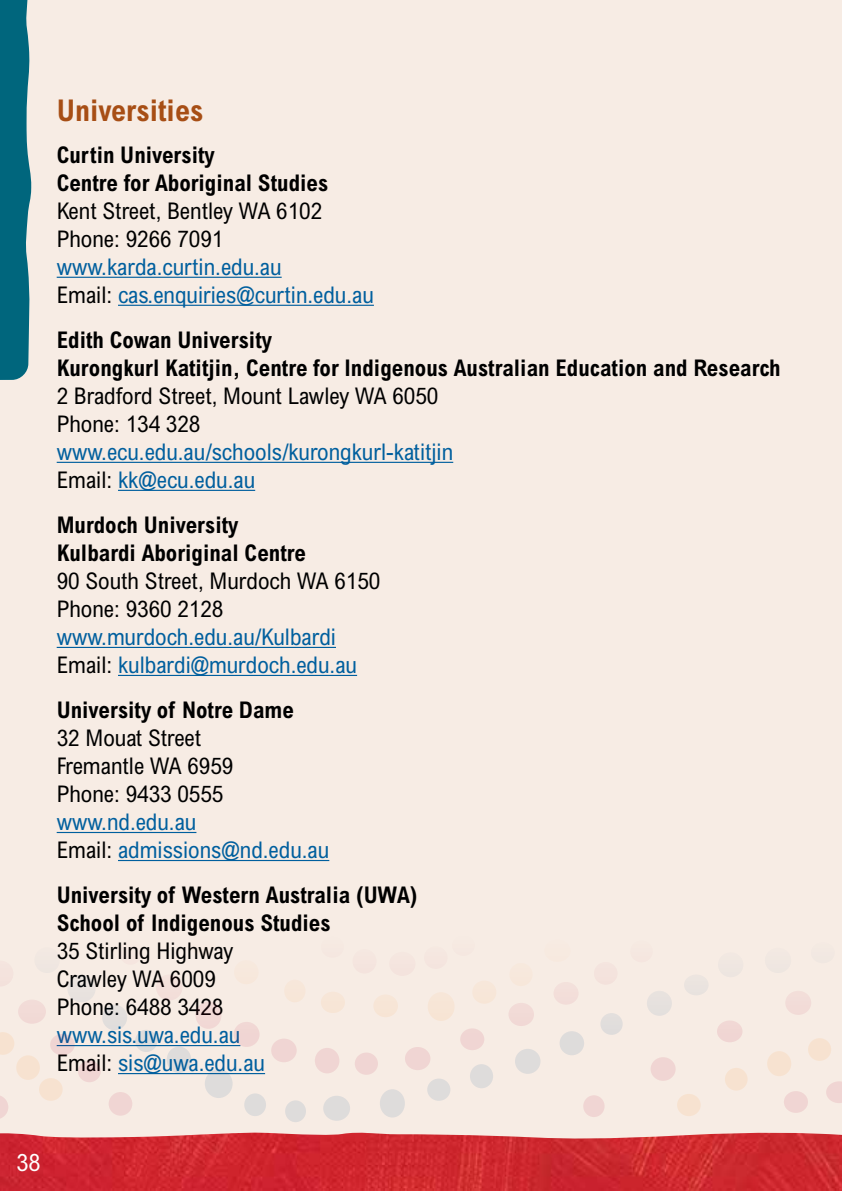
<style>
.page{position:relative;width:842px;height:1191px;background:#f7ece4}
.page>*{position:absolute;margin:0;border:0;box-sizing:border-box;transform-origin:0 0}
.t1{font:700 condensed 30px "Arial MT Std";color:#a74e15}
.t2{font:condensed 24px "Arial MT Std";color:#fff}
.t3{font:700 condensed 23px/28px "Arial MT Std";color:#000}
.t4{font:condensed 23px/28px "Arial MT Std";color:#005f9e}
.t5{font:condensed 23px/28px "Arial MT Std";color:#000}
.s1{color:#000}
</style>
<div class="page">
<svg style="left:0;top:0;width:32px;height:380px;background:#1f7689"></svg>
<hr style="left:57px;top:277px;width:225px;height:1px;background:#005f9e">
<hr style="left:118px;top:305px;width:256px;height:1px;background:#005f9e">
<hr style="left:57px;top:462px;width:396px;height:1px;background:#005f9e">
<hr style="left:118px;top:490px;width:137px;height:1px;background:#005f9e">
<hr style="left:57px;top:647px;width:279px;height:1px;background:#005f9e">
<hr style="left:118px;top:675px;width:239px;height:1px;background:#005f9e">
<hr style="left:57px;top:832px;width:139px;height:1px;background:#005f9e">
<hr style="left:118px;top:860px;width:211px;height:1px;background:#005f9e">
<hr style="left:57px;top:1045px;width:183px;height:1px;background:#005f9e">
<hr style="left:118px;top:1073px;width:147px;height:1px;background:#005f9e">
<div style="left:119px;top:939px;width:23px;height:25px;background:#f5e8e1;border-radius:50%"></div>
<div style="left:156px;top:974px;width:26px;height:26px;background:#f3e0db;border-radius:50%"></div>
<div style="left:195px;top:1001px;width:26px;height:27px;background:#f1dad6;border-radius:50%"></div>
<div style="left:234px;top:1021px;width:26px;height:26px;background:#f0d5d3;border-radius:50%"></div>
<div style="left:271px;top:1038px;width:26px;height:24px;background:#f0d5d3;border-radius:50%"></div>
<div style="left:315px;top:1047px;width:24px;height:26px;background:#f0d5d3;border-radius:50%"></div>
<div style="left:355px;top:1052px;width:23px;height:22px;background:#f0d5d3;border-radius:50%"></div>
<div style="left:405px;top:1047px;width:25px;height:23px;background:#f0d5d3;border-radius:50%"></div>
<div style="left:460px;top:1028px;width:24px;height:22px;background:#f0d5d3;border-radius:50%"></div>
<div style="left:508px;top:1002px;width:26px;height:24px;background:#f1dad6;border-radius:50%"></div>
<div style="left:553px;top:982px;width:26px;height:22px;background:#f3ded9;border-radius:50%"></div>
<div style="left:594px;top:962px;width:24px;height:22px;background:#f4e3dd;border-radius:50%"></div>
<div style="left:630px;top:940px;width:23px;height:22px;background:#f5e8e1;border-radius:50%"></div>
<div style="left:352px;top:949px;width:25px;height:24px;background:#f5e5df;border-radius:50%"></div>
<div style="left:389px;top:951px;width:27px;height:25px;background:#f5e5df;border-radius:50%"></div>
<div style="left:424px;top:946px;width:24px;height:23px;background:#f5e6df;border-radius:50%"></div>
<div style="left:234px;top:960px;width:25px;height:24px;background:#f7e8dd;border-radius:50%"></div>
<div style="left:284px;top:979px;width:22px;height:23px;background:#f7e6d9;border-radius:50%"></div>
<div style="left:321px;top:991px;width:24px;height:22px;background:#f7e5d6;border-radius:50%"></div>
<div style="left:373px;top:994px;width:25px;height:23px;background:#f7e5d6;border-radius:50%"></div>
<div style="left:428px;top:992px;width:27px;height:29px;background:#f7e5d6;border-radius:50%"></div>
<div style="left:472px;top:980px;width:24px;height:23px;background:#f7e6d9;border-radius:50%"></div>
<div style="left:509px;top:963px;width:24px;height:23px;background:#f7e8dc;border-radius:50%"></div>
<div style="left:544px;top:939px;width:27px;height:23px;background:#f7eae0;border-radius:50%"></div>
<div style="left:34px;top:947px;width:26px;height:26px;background:#f1e8e1;border-radius:50%"></div>
<div style="left:67px;top:975px;width:29px;height:27px;background:#eae3df;border-radius:50%"></div>
<div style="left:102px;top:1004px;width:25px;height:26px;background:#e3dfdd;border-radius:50%"></div>
<svg style="left:135px;top:1029px;width:22px;height:23px"></svg>
<div style="left:167px;top:1046px;width:24px;height:27px;background:#dedcdb;border-radius:50%"></div>
<svg style="left:205px;top:1069px;width:28px;height:29px"></svg>
<div style="left:244px;top:1093px;width:22px;height:23px;background:#dedcdb;border-radius:50%"></div>
<div style="left:285px;top:1100px;width:21px;height:22px;background:#dedcdb;border-radius:50%"></div>
<div style="left:323px;top:1095px;width:27px;height:25px;background:#dedcdb;border-radius:50%"></div>
<div style="left:380px;top:1089px;width:25px;height:28px;background:#dedcdb;border-radius:50%"></div>
<div style="left:427px;top:1078px;width:23px;height:22px;background:#dedcdb;border-radius:50%"></div>
<div style="left:470px;top:1064px;width:23px;height:24px;background:#dedcdb;border-radius:50%"></div>
<div style="left:515px;top:1048px;width:25px;height:25px;background:#dedcdb;border-radius:50%"></div>
<div style="left:559px;top:1031px;width:25px;height:24px;background:#dedcdb;border-radius:50%"></div>
<div style="left:600px;top:1013px;width:23px;height:21px;background:#e1dedc;border-radius:50%"></div>
<div style="left:647px;top:990px;width:25px;height:25px;background:#e6e1de;border-radius:50%"></div>
<div style="left:684px;top:974px;width:25px;height:21px;background:#ebe4df;border-radius:50%"></div>
<div style="left:718px;top:952px;width:25px;height:25px;background:#efe6e1;border-radius:50%"></div>
<div style="left:765px;top:947px;width:26px;height:26px;background:#f0e7e1;border-radius:50%"></div>
<div style="left:811px;top:942px;width:24px;height:21px;background:#f2e8e2;border-radius:50%"></div>
<div style="left:583px;top:1095px;width:22px;height:22px;background:#f0d5d3;border-radius:50%"></div>
<div style="left:650px;top:1057px;width:26px;height:23px;background:#f0d5d3;border-radius:50%"></div>
<div style="left:717px;top:1020px;width:25px;height:22px;background:#f0d6d3;border-radius:50%"></div>
<div style="left:785px;top:990px;width:26px;height:25px;background:#f2dcd8;border-radius:50%"></div>
<div style="left:784px;top:1091px;width:24px;height:22px;background:#f0d5d3;border-radius:50%"></div>
<svg style="left:826px;top:1081px;width:16px;height:22px"></svg>
<svg style="left:0;top:1096px;width:8px;height:23px"></svg>
<svg style="left:0;top:1032px;width:14px;height:22px"></svg>
<div style="left:16px;top:1055px;width:24px;height:25px;background:#f7e2d0;border-radius:50%"></div>
<div style="left:39px;top:1078px;width:24px;height:22px;background:#f7e2d0;border-radius:50%"></div>
<svg style="left:0;top:981px;width:10px;height:5px"></svg>
<div style="left:18px;top:999px;width:28px;height:24px;background:#f2dbd7;border-radius:50%"></div>
<svg style="left:50px;top:1034px;width:25px;height:21px"></svg>
<div style="left:78px;top:1060px;width:23px;height:22px;background:#f0d5d3;border-radius:50%"></div>
<div style="left:109px;top:1092px;width:23px;height:23px;background:#f0d5d3;border-radius:50%"></div>
<div style="left:677px;top:1093px;width:24px;height:23px;background:#f7e2d0;border-radius:50%"></div>
<div style="left:725px;top:1067px;width:23px;height:23px;background:#f7e2d0;border-radius:50%"></div>
<div style="left:767px;top:1051px;width:24px;height:25px;background:#f7e2d0;border-radius:50%"></div>
<div style="left:808px;top:1038px;width:23px;height:22px;background:#f7e2d0;border-radius:50%"></div>
<img style="left:0;top:1132px;width:842px;height:59px">
<h1 class="t1" style="left:57px;top:93px;width:148px">Universities</h1>
<p class="t3" style="left:57px;top:141px;width:273px">Curtin University<br>Centre for Aboriginal Studies</p>
<p class="t5" style="left:57px;top:196px;width:267px">Kent Street, Bentley WA 6102<br>Phone: 9266 7091</p>
<p class="t4" style="left:57px;top:252px;width:319px">www.karda.curtin.edu.au<br><span class="s1">Email:</span> cas.enquiries@curtin.edu.au</p>
<p class="t3" style="left:57px;top:326px;width:725px">Edith Cowan University<br>Kurongkurl Katitjin, Centre for Indigenous Australian Education and Research</p>
<p class="t5" style="left:57px;top:381px;width:383px">2 Bradford Street, Mount Lawley WA 6050<br>Phone: 134 328</p>
<p class="t4" style="left:57px;top:437px;width:398px">www.ecu.edu.au/schools/kurongkurl-katitjin<br><span class="s1">Email:</span> kk@ecu.edu.au</p>
<p class="t3" style="left:57px;top:511px;width:251px">Murdoch University<br>Kulbardi Aboriginal Centre</p>
<p class="t5" style="left:57px;top:566px;width:325px">90 South Street, Murdoch WA 6150<br>Phone: 9360 2128</p>
<p class="t4" style="left:57px;top:622px;width:302px">www.murdoch.edu.au/Kulbardi<br><span class="s1">Email:</span> kulbardi@murdoch.edu.au</p>
<p class="t3" style="left:57px;top:696px;width:239px">University of Notre Dame</p>
<p class="t5" style="left:57px;top:723px;width:178px">32 Mouat Street<br>Fremantle WA 6959<br>Phone: 9433 0555</p>
<p class="t4" style="left:57px;top:807px;width:274px">www.nd.edu.au<br><span class="s1">Email:</span> admissions@nd.edu.au</p>
<p class="t3" style="left:57px;top:881px;width:362px">University of Western Australia (UWA)<br>School of Indigenous Studies</p>
<p class="t5" style="left:57px;top:936px;width:178px">35 Stirling Highway<br>Crawley WA 6009<br>Phone: 6488 3428</p>
<p class="t4" style="left:57px;top:1020px;width:210px">www.sis.uwa.edu.au<br><span class="s1">Email:</span> sis@uwa.edu.au</p>
<p class="t2" style="left:16px;top:1148px;width:25px">38</p>
</div>
